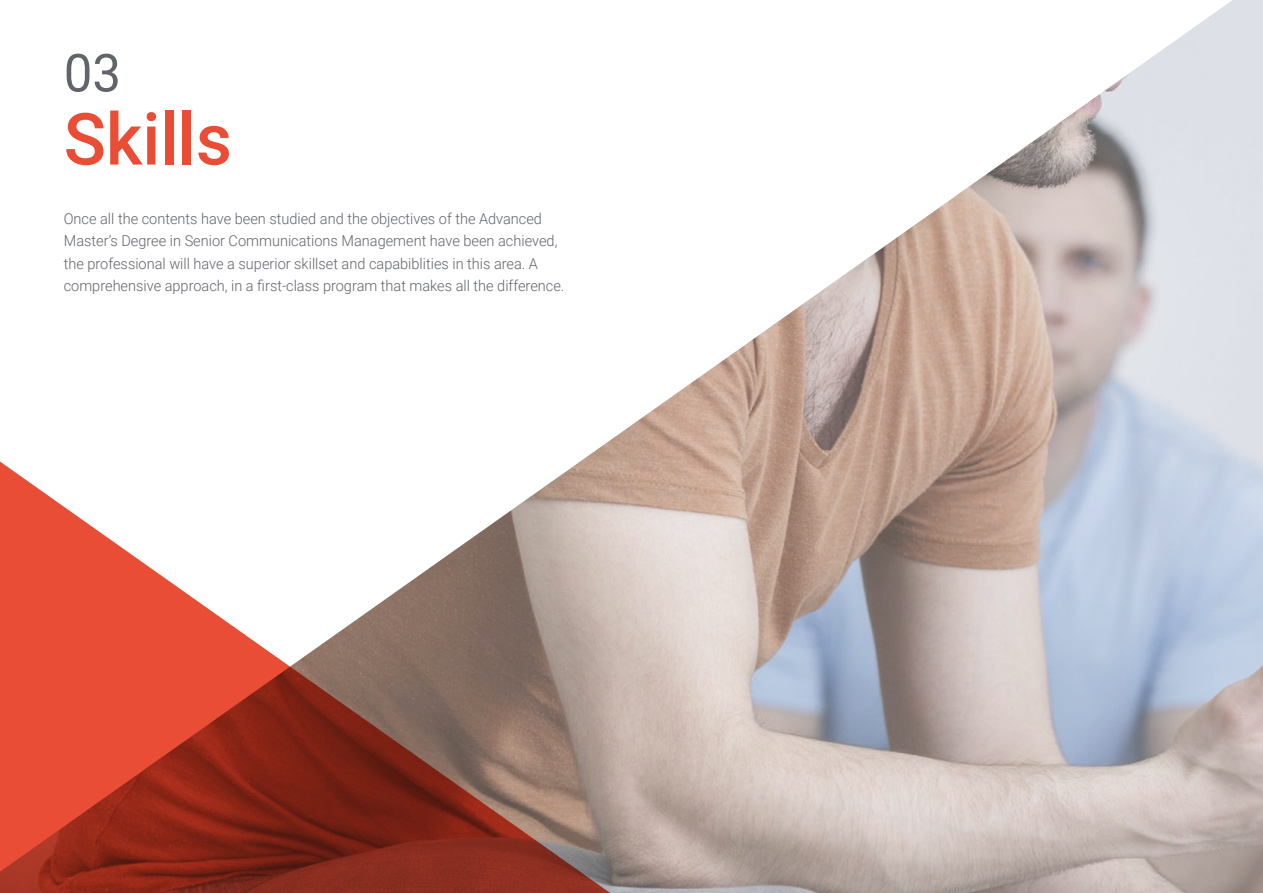
<style>
.page{position:relative;width:1263px;height:893px;background:#fff}
.page>*{position:absolute;margin:0;border:0;box-sizing:border-box;transform-origin:0 0}
.t1{font:500 72px "Roboto";color:#e94d35}
.t2{font:52.5px "Roboto";color:#61646a}
.t3{font:300 15px/22.5px "Roboto";color:#61646a}
</style>
<div class="page">
<img style="left:602px;top:0;width:661px;height:893px">
<svg style="left:0;top:446px;width:640px;height:447px"></svg>
<h2 class="t2" style="left:64px;top:36px;width:59px">03</h2>
<h1 class="t1" style="left:64px;top:89px;width:170px">Skills</h1>
<p class="t3" style="left:64px;top:207px;width:502px">Once all the contents have been studied and the objectives of the Advanced Master’s Degree in Senior Communications Management have been achieved, the professional will have a superior skillset and capabiblities in this area. A comprehensive approach, in a first-class program that makes all the difference.</p>
</div>
